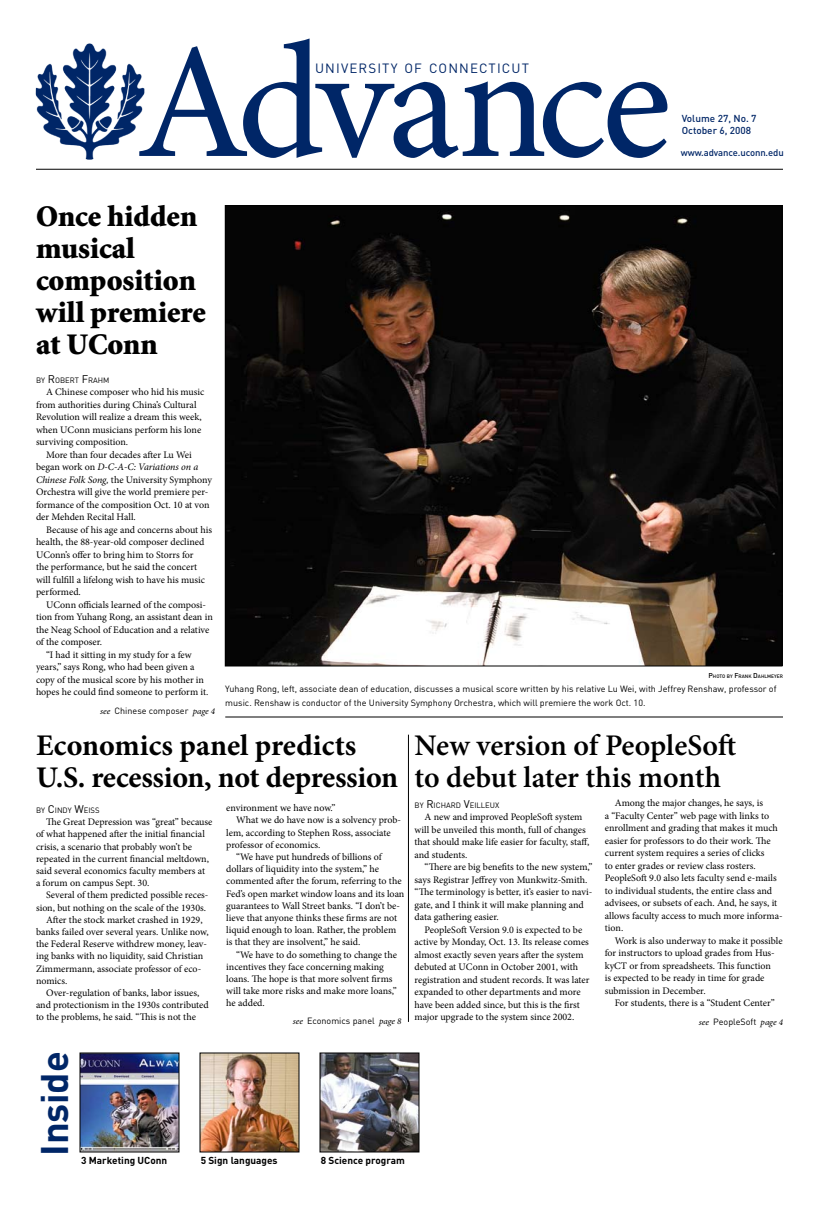
<style>
.page{position:relative;width:819px;height:1224px;background:#fff}
.page>*{position:absolute;margin:0;border:0;box-sizing:border-box;transform-origin:0 0}
.t1{font:165px "Minion Pro";letter-spacing:-.04em;color:#002667}
.t2{font:700 38px "DIN";letter-spacing:-.005em;color:#002667}
.t3{font:700 30px/32px "Minion Pro";letter-spacing:-.005em;color:#000}
.t4{font:900 30px/32px "Minion Std";color:#000}
.t5{font:600 30px/32px "Minion Pro";letter-spacing:-.005em;color:#000}
.t6{font:13.3px "DIN";letter-spacing:.085em;color:#002667}
.t7{font:10px/12.5px "Minion Pro";color:#000}
.t8{font:700 10px "DIN";color:#000}
.t9{font:500 10px/12px "DIN";color:#002667}
.t10{font:500 9.5px "DIN";letter-spacing:-.01em;color:#002667}
.t11{font:9px/14px "DIN";color:#000}
.t12{font:7.7px "DIN";color:#000}
.t13{font:500 4.9px "DIN";color:#000}
.s1{font-size:11px}
.s2{font-style:italic}
.s3{font-family:"Minion Pro";font-style:italic}
.s4{font-size:7px}
</style>
<div class="page">
<img style="left:35px;top:44px;width:109px;height:116px">
<hr style="left:36px;top:169px;width:747px;height:1px;background:#000">
<img style="left:82px;top:1055px;width:95px;height:95px">
<img style="left:202px;top:1055px;width:95px;height:95px">
<img style="left:322px;top:1055px;width:95px;height:95px">
<div style="left:320px;top:1053px;width:99px;height:99px;border:1px solid #000"></div>
<img style="left:227px;top:207px;width:553px;height:457px">
<hr style="left:408px;top:735px;width:1px;height:287px;background:#000">
<hr style="left:225px;top:717px;width:558px;height:1px;background:#000">
<h1 class="t1" style="left:136px;top:-7px;width:537px">Advance</h1>
<h3 class="t6" style="left:315px;top:60px;width:216px">UNIVERSITY OF CONNECTICUT</h3>
<p class="t9" style="left:682px;top:112px;width:76px">Volume 27, No. 7<br>October 6, 2008</p>
<p class="t10" style="left:681px;top:146px;width:104px">www.advance.uconn.edu</p>
<h3 class="t4" style="left:36px;top:201px;width:172px">Once hidden musical composition will premiere at UConn</h3>
<p class="t12" style="left:36px;top:375px;width:75px">BY <span class="s1">R</span>OBERT <span class="s1">F</span>RAHM</p>
<p class="t7" style="left:36px;top:386px;width:170px;text-indent:10px">A Chinese composer who hid his music from authorities during China’s Cultural Revolution will realize a dream this week, when UConn musicians perform his lone surviving composition.</p>
<p class="t7" style="left:36px;top:449px;width:178px;text-indent:10px">More than four decades after Lu Wei began work on <span class="s2">D-C-A-C: Variations on a Chinese Folk Song,</span> the University Symphony Orchestra will give the world premiere per&shy;formance of the composition Oct. 10 at von der Mehden Recital Hall.</p>
<p class="t7" style="left:36px;top:524px;width:178px;text-indent:10px">Because of his age and concerns about his health, the 88-year-old composer declined UConn’s offer to bring him to Storrs for<br>the performance, but he said the concert will fulfill a lifelong wish to have his music performed.</p>
<p class="t7" style="left:46px;top:599px;width:162px">UConn officials learned of the composi-</p>
<p class="t7" style="left:36px;top:611px;width:178px">tion from Yuhang Rong, an assistant dean in</p>
<p class="t7" style="left:36px;top:624px;width:175px">the Neag School of Education and a relative</p>
<p class="t7" style="left:36px;top:636px;width:68px">of the composer.</p>
<p class="t7" style="left:46px;top:649px;width:147px">“I had it sitting in my study for a few</p>
<p class="t7" style="left:36px;top:661px;width:160px">years,” says Rong, who had been given a</p>
<p class="t7" style="left:36px;top:674px;width:170px">copy of the musical score by his mother in</p>
<p class="t7" style="left:36px;top:686px;width:174px">hopes he could find someone to perform it.</p>
<p class="t11" style="left:100px;top:704px;width:116px"><span class="s3">see</span> Chinese composer <span class="s3">page 4</span></p>
<p class="t13" style="left:709px;top:673px;width:76px"><span class="s4">P</span>HOTO BY <span class="s4">F</span>RANK <span class="s4">D</span>AHLMEYER</p>
<p class="t11" style="left:225px;top:681px;width:553px">Yuhang Rong, left, associate dean of education, discusses a musical score written by his relative Lu Wei, with Jeffrey Renshaw, professor of music. Renshaw is conductor of the University Symphony Orchestra, which will premiere the work Oct. 10.</p>
<h3 class="t3" style="left:36px;top:729px;width:364px">Economics panel predicts<br>U.S. recession, not depression</h3>
<p class="t12" style="left:36px;top:805px;width:65px">BY <span class="s1">C</span> INDY <span class="s1">W</span>EISS</p>
<p class="t7" style="left:36px;top:816px;width:178px;line-height:12.2px;text-indent:10px">The Great Depression was “great” because of what happened after the initial financial crisis, a scenario that probably won’t be repeated in the current financial meltdown, said several economics faculty members at<br>a forum on campus Sept. 30.</p>
<p class="t7" style="left:46px;top:889px;width:164px">Several of them predicted possible reces-</p>
<p class="t7" style="left:36px;top:901px;width:172px">sion, but nothing on the scale of the 1930s.</p>
<p class="t7" style="left:46px;top:913px;width:158px">After the stock market crashed in 1929,</p>
<p class="t7" style="left:36px;top:926px;width:174px">banks failed over several years. Unlike now,</p>
<p class="t7" style="left:36px;top:938px;width:173px">the Federal Reserve withdrew money, leav-</p>
<p class="t7" style="left:36px;top:950px;width:169px">ing banks with no liquidity, said Christian</p>
<p class="t7" style="left:36px;top:962px;width:167px">Zimmermann, associate professor of eco-</p>
<p class="t7" style="left:36px;top:974px;width:33px">nomics.</p>
<p class="t7" style="left:46px;top:987px;width:155px">Over-regulation of banks, labor issues,</p>
<p class="t7" style="left:36px;top:999px;width:174px">and protectionism in the 1930s contributed</p>
<p class="t7" style="left:36px;top:1011px;width:161px">to the problems, he said. “This is not the</p>
<h2 class="t2" style="left:30px;top:1156px;width:105px;rotate:-90deg">Inside</h2>
<p class="t7" style="left:226px;top:802px;width:111px">environment we have now.”</p>
<p class="t7" style="left:236px;top:814px;width:166px">What we do have now is a solvency prob-</p>
<p class="t7" style="left:226px;top:826px;width:166px">lem, according to Stephen Ross, associate</p>
<p class="t7" style="left:226px;top:838px;width:96px">professor of economics.</p>
<p class="t7" style="left:236px;top:851px;width:147px">“We have put hundreds of billions of</p>
<p class="t7" style="left:226px;top:863px;width:154px">dollars of liquidity into the system,” he</p>
<p class="t7" style="left:226px;top:875px;width:177px">commented after the forum, referring to the</p>
<p class="t7" style="left:226px;top:887px;width:180px">Fed’s open market window loans and its loan</p>
<p class="t7" style="left:226px;top:899px;width:175px">guarantees to Wall Street banks. “I don’t be-</p>
<p class="t7" style="left:226px;top:912px;width:173px">lieve that anyone thinks these firms are not</p>
<p class="t7" style="left:226px;top:924px;width:172px">liquid enough to loan. Rather, the problem</p>
<p class="t7" style="left:226px;top:936px;width:136px">is that they are insolvent,” he said.</p>
<p class="t7" style="left:236px;top:948px;width:162px">“We have to do something to change the</p>
<p class="t7" style="left:226px;top:960px;width:159px">incentives they face concerning making</p>
<p class="t7" style="left:226px;top:973px;width:168px">loans. The hope is that more solvent firms</p>
<p class="t7" style="left:226px;top:985px;width:172px">will take more risks and make more loans,”</p>
<p class="t7" style="left:226px;top:997px;width:40px">he added.</p>
<p class="t11" style="left:293px;top:1014px;width:110px"><span class="s3">see</span> Economics panel <span class="s3">page 8</span></p>
<p class="t8" style="left:81px;top:1154px;width:88px">3 Marketing UConn</p>
<p class="t8" style="left:201px;top:1154px;width:78px">5 Sign languages</p>
<p class="t8" style="left:321px;top:1154px;width:86px">8 Science program</p>
<h3 class="t5" style="left:415px;top:729px;width:323px">New version of PeopleSoft to debut later this month</h3>
<p class="t12" style="left:415px;top:800px;width:86px">BY <span class="s1">R</span>ICHARD <span class="s1">V</span>EILLEUX</p>
<p class="t7" style="left:415px;top:811px;width:176px;text-indent:10px">A new and improved PeopleSoft system will be unveiled this month, full of changes that should make life easier for faculty, staff, and students.</p>
<p class="t7" style="left:415px;top:861px;width:180px;text-indent:10px">“There are big benefits to the new system,” says Registrar Jeffrey von Munkwitz-Smith. “The terminology is better, it’s easier to navi&shy;gate, and I think it will make planning and data gathering easier.</p>
<p class="t7" style="left:415px;top:924px;width:176px;text-indent:10px">PeopleSoft Version 9.0 is expected to be active by Monday, Oct. 13. Its release comes almost exactly seven years after the system debuted at UConn in October 2001, with registration and student records. It was later expanded to other departments and more have been added since, but this is the first major upgrade to the system since 2002.</p>
<p class="t7" style="left:605px;top:797px;width:179px;text-indent:10px">Among the major changes, he says, is<br>a “Faculty Center” web page with links to enrollment and grading that makes it much easier for professors to do their work. The current system requires a series of clicks<br>to enter grades or review class rosters.<br>PeopleSoft 9.0 also lets faculty send e-mails to individual students, the entire class and advisees, or subsets of each. And, he says, it allows faculty access to much more informa&shy;tion.</p>
<p class="t7" style="left:605px;top:934px;width:179px;text-indent:10px">Work is also underway to make it possible for instructors to upload grades from Hus&shy;kyCT or from spreadsheets. This function<br>is expected to be ready in time for grade submission in December.</p>
<p class="t7" style="left:615px;top:997px;width:161px">For students, there is a “Student Center”</p>
<p class="t11" style="left:699px;top:1015px;width:86px"><span class="s3">see</span> PeopleSoft <span class="s3">page 4</span></p>
</div>
